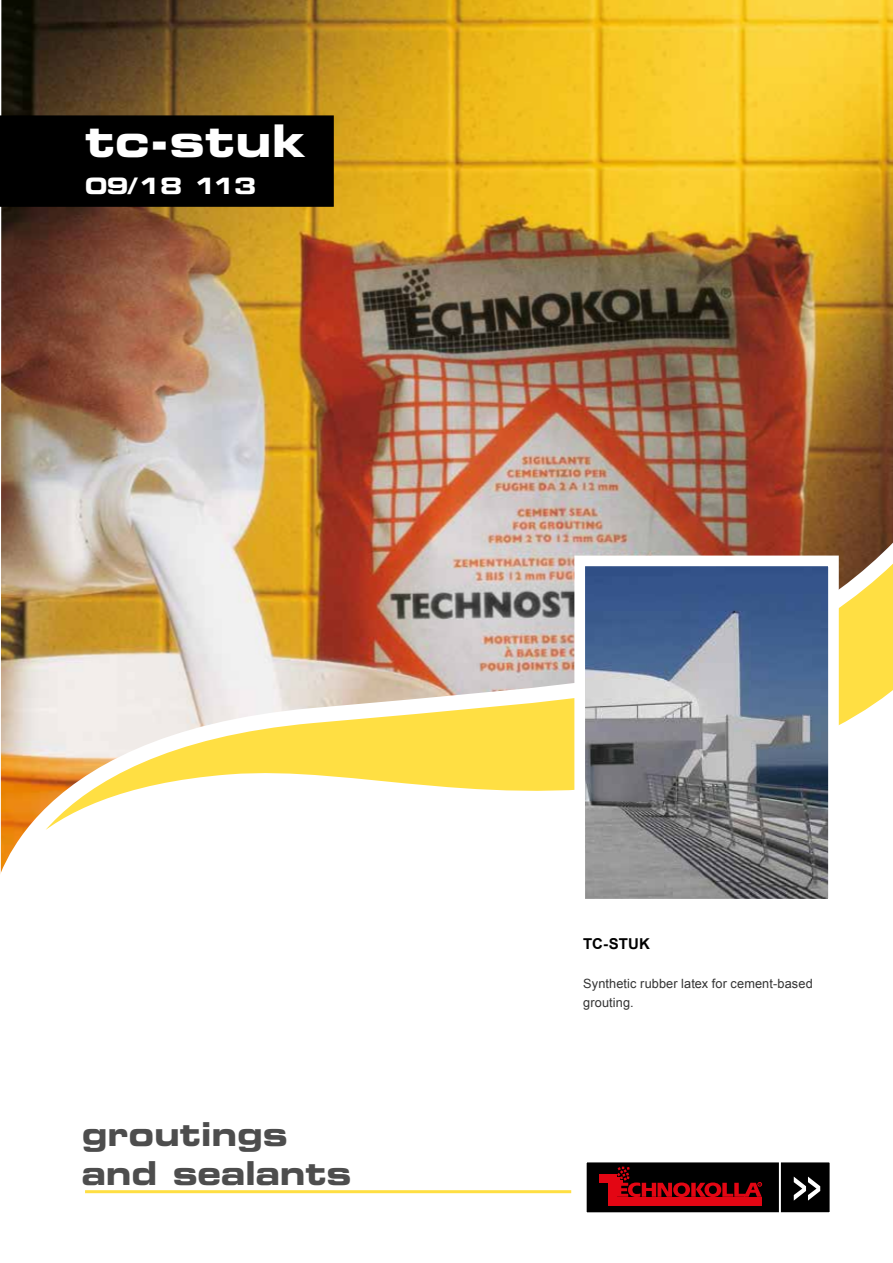
<style>
.page{position:relative;width:893px;height:1263px;background:#fff}
.page>*{position:absolute;margin:0;border:0;box-sizing:border-box;transform-origin:0 0}
.t1{font:45px "Eurostile Bold Extended Two";color:#fff}
.t2{font:33px/39.6px "Eurostile Bold Extended Two";letter-spacing:-.005em;color:#4d4d4d;scale:.96 1}
.t3{font:22.5px "Eurostile Bold Extended Two";letter-spacing:-.02em;color:#fff}
.t4{font:700 15px "Arial";color:#000}
.t5{font:12.75px/18.8px "Arial";letter-spacing:.01em;color:#333}
</style>
<div class="page">
<img style="left:1px;top:0;width:892px;height:485px">
<img style="left:1px;top:485px;width:892px;height:187px">
<div style="left:0;top:115px;width:334px;height:92px;background:#000;border:2px solid #000"></div>
<svg style="left:0;top:672px;width:893px;height:522px"></svg>
<div style="left:586px;top:1161px;width:245px;height:52px;background:#000"></div>
<div style="left:585px;top:1160px;width:247px;height:54px;border:2px solid #fff"></div>
<svg style="left:599px;top:1166px;width:163px;height:39px"></svg>
<svg style="left:794px;top:1176px;width:26px;height:24px"></svg>
<hr style="left:779px;top:1161px;width:2px;height:52px;background:#fff">
<hr style="left:85px;top:1190px;width:486px;height:3px;background:#ffdf43">
<img style="left:586px;top:567px;width:241px;height:330px">
<div style="left:574px;top:555px;width:265px;height:354px;border:11px solid #fff"></div>
<h1 class="t1" style="left:85px;top:109px;width:223px">tc-stuk</h1>
<h3 class="t3" style="left:85px;top:170px;width:173px">09/18 113</h3>
<h2 class="t2" style="left:82px;top:1113px;width:283px">groutings and sealants</h2>
<p class="t4" style="left:583px;top:934px;width:68px">TC-STUK</p>
<p class="t5" style="left:583px;top:974px;width:231px">Synthetic rubber latex for cement-based grouting.</p>
</div>
